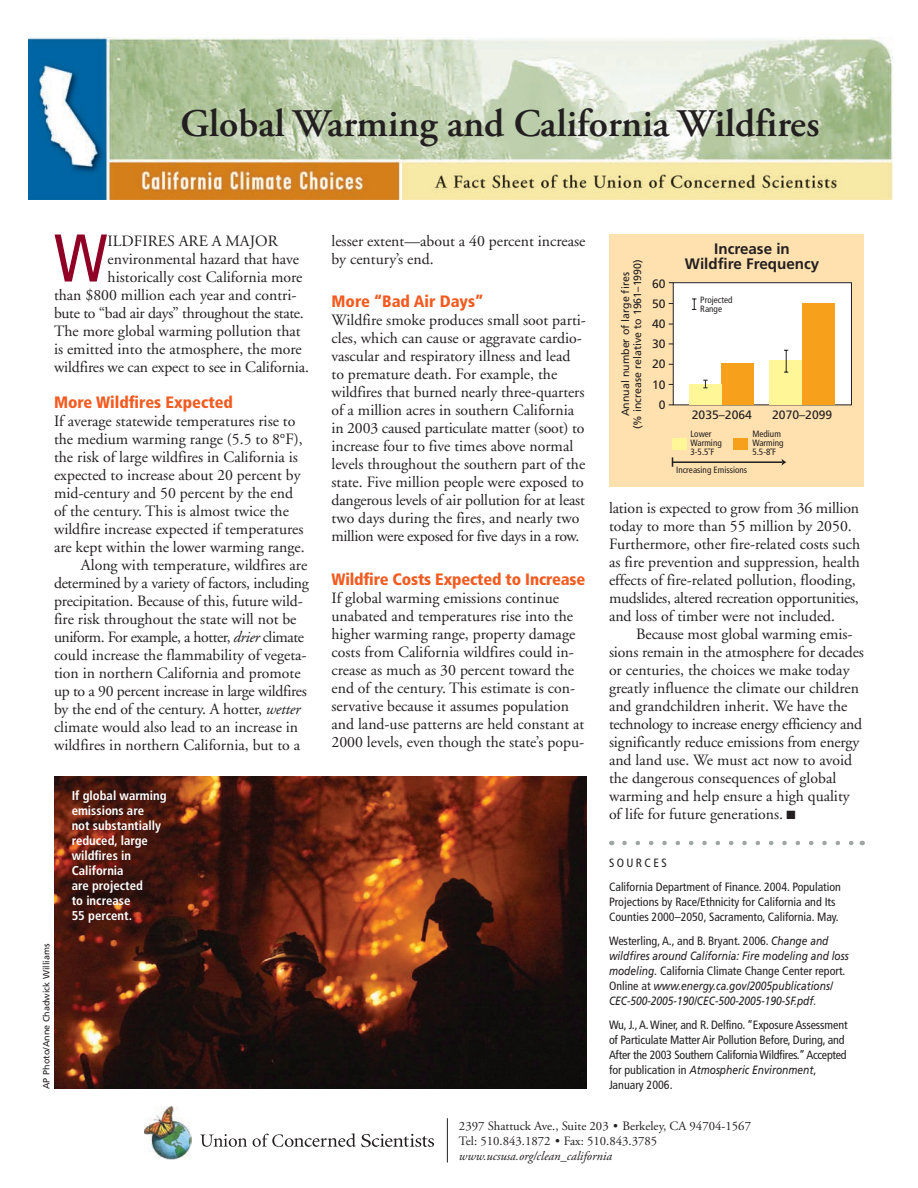
<style>
.page{position:relative;width:918px;height:1188px;background:#fff}
.page>*{position:absolute;margin:0;border:0;box-sizing:border-box;transform-origin:0 0}
.t1{font:condensed 67.35px "Frutiger";color:#900126}
.t2{font:600 39px "Adobe Garamond Pro";color:#231f20}
.t3{font:900 condensed 16.5px "Frutiger";letter-spacing:-.01em;color:#f25b21}
.t4{font:15.75px/18px "Adobe Garamond";color:#231f20}
.t5{font:15.75px "Adobe Garamond";letter-spacing:-.02em;color:#231f20}
.t6{font:700 15.15px/15.1px "Frutiger";color:#231f20;text-align:center}
.t7{font:700 condensed 12.75px/15px "Frutiger";color:#fff}
.t8{font:12.75px/15px "Adobe Garamond Pro";color:#231f20}
.t9{font:italic 12.75px "Adobe Garamond Pro";color:#231f20}
.t10{font:12.15px/20.2px "Frutiger";color:#231f20;text-align:center}
.t11{font:condensed 12px/15px "Frutiger";color:#231f20}
.t12{font:italic 12px/15px "Frutiger";color:#231f20;scale:.85 1}
.t13{font:10.65px/12.1px "Frutiger";color:#231f20;text-align:center}
.t14{font:condensed 9.15px/9.1px "Frutiger";color:#231f20}
.t15{font:9px "Frutiger";color:#231f20}
.s1{font-style:italic}
.s2{font-style:normal;font-stretch:condensed}
.s3{font-style:italic;font-stretch:normal}
</style>
<div class="page">
<img style="left:144px;top:1106px;width:47px;height:54px">
<svg style="left:200px;top:1134px;width:47px;height:13px"></svg>
<svg style="left:253px;top:1133px;width:181px;height:14px"></svg>
<hr style="left:447px;top:1118px;width:1px;height:44px;background:#231f20">
<svg style="left:624px;top:841px;width:230px;height:4px"></svg>
<img style="left:28px;top:37px;width:865px;height:163px">
<img style="left:54px;top:776px;width:532px;height:313px">
<div style="left:609px;top:234px;width:255px;height:252px;background:#fee1af"></div>
<div style="left:673px;top:283px;width:178px;height:122px;background:#fff"></div>
<div style="left:673px;top:282px;width:179px;height:123px;border:1px solid #231f20"></div>
<div style="left:722px;top:363px;width:32px;height:42px;background:#f6a01b"></div>
<div style="left:770px;top:360px;width:33px;height:45px;background:#fff698"></div>
<div style="left:803px;top:303px;width:32px;height:102px;background:#f6a01b"></div>
<div style="left:689px;top:384px;width:33px;height:21px;background:#fff698"></div>
<div style="left:672px;top:439px;width:15px;height:11px;background:#fff698"></div>
<div style="left:733px;top:439px;width:14px;height:11px;background:#f6a01b"></div>
<hr style="left:673px;top:461px;width:109px;height:2px;background:#231f20">
<svg style="left:781px;top:459px;width:5px;height:7px"></svg>
<svg style="left:692px;top:299px;width:4px;height:11px"></svg>
<svg style="left:703px;top:380px;width:5px;height:8px"></svg>
<svg style="left:784px;top:350px;width:4px;height:23px"></svg>
<h2 class="t2" style="left:181px;top:101px;width:641px">Global Warming and California Wildfires</h2>
<h1 class="t1" style="left:54px;top:219px;width:55px">W</h1>
<p class="t4" style="left:108px;top:232px;width:172px">ildfires are a major</p>
<p class="t4" style="left:108px;top:250px;width:193px">environmental hazard that have</p>
<p class="t4" style="left:108px;top:268px;width:196px">historically cost California more</p>
<p class="t4" style="left:54px;top:286px;width:244px">than $800 million each year and contri-</p>
<p class="t5" style="left:54px;top:304px;width:251px">bute to “bad air days” throughout the state.</p>
<p class="t4" style="left:54px;top:322px;width:248px">The more global warming pollution that</p>
<p class="t4" style="left:54px;top:340px;width:249px">is emitted into the atmosphere, the more</p>
<p class="t4" style="left:54px;top:358px;width:257px">wildfires we can expect to see in California.</p>
<p class="t3" style="left:54px;top:392px;width:181px">More Wildfires Expected</p>
<p class="t4" style="left:54px;top:412px;width:256px">If average statewide temperatures rise to the medium warming range (5.5 to 8°F), the risk of large wildfires in California is expected to increase about 20 percent by mid-century and 50 percent by the end of the century. This is almost twice the wildfire increase expected if temperatures are kept within the lower warming range.<br>Along with temperature, wildfires are determined by a variety of factors, including precipitation. Because of this, future wild&shy;fire risk throughout the state will not be uniform. For example, a hotter, <span class="s1">drier</span> climate could increase the flammability of vegeta&shy;tion in northern California and promote up to a 90 percent increase in large wildfires by the end of the century. A hotter, <span class="s1">wetter </span>climate would also lead to an increase in wildfires in northern California, but to a</p>
<p class="t15" style="left:41px;top:1089px;width:147px;rotate:-90deg">AP Photo/Anne Chadwick Williams</p>
<p class="t7" style="left:72px;top:788px;width:96px">If global warming emissions are<br>not substantially reduced, large wildfires in<br>California<br>are projected<br>to increase<br>55 percent.</p>
<p class="t4" style="left:332px;top:232px;width:255px">lesser extent—about a 40 percent increase by century’s end.</p>
<p class="t3" style="left:332px;top:291px;width:154px">More “Bad Air Days”</p>
<p class="t4" style="left:332px;top:311px;width:256px">Wildfire smoke produces small soot parti&shy;cles, which can cause or aggravate cardio&shy;vascular and respiratory illness and lead to premature death. For example, the wildfires that burned nearly three-quarters of a million acres in southern California in 2003 caused particulate matter (soot) to increase four to five times above normal levels throughout the southern part of the state. Five million people were exposed to dangerous levels of air pollution for at least two days during the fires, and nearly two million were exposed for five days in a row.</p>
<p class="t3" style="left:332px;top:569px;width:255px">Wildfire Costs Expected to Increase</p>
<p class="t4" style="left:332px;top:589px;width:254px">If global warming emissions continue unabated and temperatures rise into the higher warming range, property damage costs from California wildfires could in&shy;crease as much as 30 percent toward the end of the century. This estimate is con&shy;servative because it assumes population and land-use patterns are held constant at 2000 levels, even though the state’s popu-</p>
<p class="t13" style="left:619px;top:429px;width:172px;rotate:-90deg">Annual number of large fires<br>(% increase relative to 1961–1990)</p>
<p class="t10" style="left:652px;top:273px;width:15px">60<br>50<br>40<br>30<br>20<br>10<br>0</p>
<p class="t6" style="left:685px;top:241px;width:136px">Increase in<br>Wildfire Frequency</p>
<p class="t14" style="left:700px;top:295px;width:34px">Projected<br>Range</p>
<p class="t10" style="left:692px;top:405px;width:62px">2035–2064</p>
<p class="t10" style="left:772px;top:405px;width:62px">2070–2099</p>
<p class="t14" style="left:691px;top:429px;width:33px">Lower<br>Warming<br>3-5.5˚F</p>
<p class="t14" style="left:752px;top:429px;width:33px">Medium<br>Warming<br>5.5-8˚F</p>
<p class="t14" style="left:676px;top:466px;width:73px">Increasing Emissions</p>
<p class="t4" style="left:609px;top:499px;width:253px">lation is expected to grow from 36 million today to more than 55 million by 2050.<br>Furthermore, other fire-related costs such as fire prevention and suppression, health effects of fire-related pollution, flooding, mudslides, altered recreation opportunities, and loss of timber were not included.</p>
<p class="t4" style="left:609px;top:625px;width:256px;text-indent:27px">Because most global warming emis&shy;sions remain in the atmosphere for decades or centuries, the choices we make today greatly influence the climate our children and grandchildren inherit. We have the technology to increase energy efficiency and significantly reduce emissions from energy and land use. We must act now to avoid the dangerous consequences of global warming and help ensure a high quality of life for future generations. ■</p>
<p class="t11" style="left:609px;top:851px;width:234px;line-height:24px">SOURCES<br>California Department of Finance. 2004. Population</p>
<p class="t11" style="left:609px;top:894px;width:231px">Projections by Race/Ethnicity for California and Its<br>Counties 2000–2050, Sacramento, California. May.</p>
<p class="t12" style="left:609px;top:933px;width:284px"><span class="s2">Westerling, A., and B. Bryant. 2006.</span> Change and wildfires around California: Fire modeling and loss modeling. <span class="s2">California Climate Change Center report.<br>Online at</span> www.energy.ca.gov/2005publications/ CEC-500-2005-190/CEC-500-2005-190-SF.pdf<span class="s2">.</span></p>
<p class="t11" style="left:609px;top:1017px;width:240px">Wu, J., A. Winer, and R. Delfino. “Exposure Assessment of Particulate Matter Air Pollution Before, During, and After the 2003 Southern California Wildfires.” Accepted for publication in <span class="s3">Atmospheric Environment</span>, January 2006.</p>
<p class="t8" style="left:459px;top:1119px;width:294px">2397 Shattuck Ave., Suite 203 • Berkeley, CA 94704-1567<br>Tel: 510.843.1872 • Fax: 510.843.3785</p>
<p class="t9" style="left:459px;top:1149px;width:155px">www.ucsusa.org/clean_california</p>
</div>
